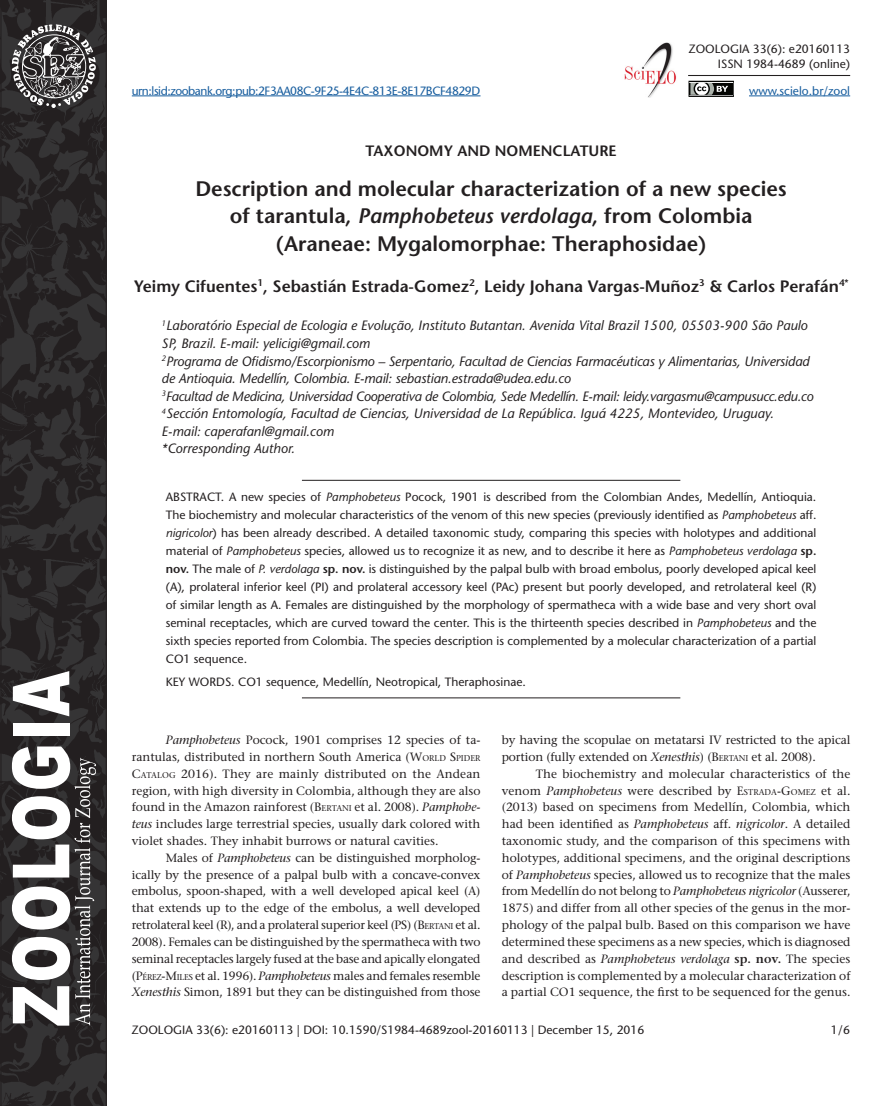
<style>
.page{position:relative;width:893px;height:1106px;background:#fff}
.page>*{position:absolute;margin:0;border:0;box-sizing:border-box;transform-origin:0 0}
._1_Título{font:600 21px/27.3px "Stone Sans";color:#231f20;text-align:center}
._2_Autor{font:600 16.5px "Stone Sans";color:#231f20}
._7_Seções{font:600 15px "Stone Sans";color:#231f20}
._3_Endereço{font:italic 13.5px/17.5px "Stone Sans";letter-spacing:-.01em;color:#231f20}
._6_Corpo_do_texto{font:12px/16.8px "Stone Serif";letter-spacing:-.01em;color:#231f20;text-align:justify}
._4_Abstract{font:12px/18px "Stone Sans";color:#231f20;text-align:justify}
.Header_autor{font:12px "Stone Sans";color:#231f20}
._14_Legendas{font:12px "Stone Sans";letter-spacing:-.035em;color:#175d9e}
._5_Key_words{font:12px "Stone Sans";color:#231f20}
.Header_título{font:12px "Stone Sans";color:#231f20}
.Header_título-2{font:12px "Stone Sans";color:#175d9e}
.s1{font-style:italic}
.s2{font-weight:600}
.s3{font-style:inherit}
.s4{font-size:8.4px}
</style>
<div class="page">
<div style="left:688px;top:81px;width:46px;height:16px;border:1px solid #040503"></div>
<div style="left:690px;top:83px;width:43px;height:12px;background:#040503"></div>
<svg style="left:690px;top:83px;width:38px;height:12px"></svg>
<hr style="left:688px;top:75px;width:162px;height:1px;background:#231f20">
<hr style="left:749px;top:96px;width:101px;height:1px;background:#175d9e">
<img style="left:624px;top:43px;width:53px;height:55px">
<svg style="left:0;top:0;width:107px;height:1106px;background:#2b2829"></svg>
<svg style="left:12px;top:24px;width:84px;height:84px;background:#615f60"></svg>
<svg style="left:12px;top:746px;width:84px;height:279px"></svg>
<div style="left:13px;top:723px;width:56px;height:13px;background:#fff"></div>
<svg style="left:13px;top:671px;width:56px;height:45px"></svg>
<hr style="left:302px;top:480px;width:378px;height:1px;background:#231f20">
<hr style="left:302px;top:697px;width:378px;height:1px;background:#231f20">
<hr style="left:132px;top:96px;width:348px;height:1px;background:#175d9e">
<p class="_14_Legendas" style="left:132px;top:83px;width:350px">urn:lsid:zoobank.org:pub:2F3AA08C-9F25-4E4C-813E-8E17BCF4829D</p>
<p class="Header_título" style="left:688px;top:42px;width:163px">ZOOLOGIA 33(6): e20160113</p>
<p class="Header_título" style="left:718px;top:56px;width:134px">ISSN 1984-4689 (online)</p>
<p class="Header_título-2" style="left:749px;top:83px;width:103px">www.scielo.br/zool</p>
<p class="_7_Seções" style="left:366px;top:142px;width:253px">TAXONOMY AND NOMENCLATURE</p>
<p class="_1_Título" style="left:195px;top:175px;width:593px">Description and molecular characterization of a new species of tarantula, <span class="s1">Pamphobeteus verdolaga</span>, from Colombia (Araneae: Mygalomorphae: Theraphosidae)</p>
<p class="_2_Autor" style="left:134px;top:276px;width:716px">Yeimy Cifuentes<sup>1</sup>, Sebastián Estrada-Gomez<sup>2</sup>, Leidy Johana Vargas-Muñoz<sup>3</sup> &amp; Carlos Perafán<sup>4*</sup></p>
<p class="_3_Endereço" style="left:162px;top:317px;width:648px"><sup>1</sup>Laboratório Especial de Ecologia e Evolução, Instituto Butantan. Avenida Vital Brazil 1500, 05503-900 São Paulo<br>SP, Brazil. E-mail: yelicigi@gmail.com</p>
<p class="_3_Endereço" style="left:162px;top:352px;width:649px"><sup>2</sup>Programa de Ofidismo/Escorpionismo – Serpentario, Facultad de Ciencias Farmacéuticas y Alimentarias, Universidad de Antioquia. Medellín, Colombia. E-mail: sebastian.estrada@udea.edu.co</p>
<p class="_3_Endereço" style="left:162px;top:387px;width:653px"><sup>3</sup>Facultad de Medicina, Universidad Cooperativa de Colombia, Sede Medellín. E-mail: leidy.vargasmu@campusucc.edu.co</p>
<p class="_3_Endereço" style="left:162px;top:405px;width:614px"><sup>4</sup>Sección Entomología, Facultad de Ciencias, Universidad de La República. Iguá 4225, Montevideo, Uruguay.<br>E-mail: caperafanl@gmail.com</p>
<p class="_3_Endereço" style="left:162px;top:440px;width:135px">*Corresponding Author.</p>
<p class="_4_Abstract" style="left:166px;top:488px;width:652px">ABSTRACT. A new species of <span class="s1">Pamphobeteus</span> Pocock, 1901 is described from the Colombian Andes, Medellín, Antioquia.<br>The biochemistry and molecular characteristics of the venom of this new species (previously identified as <span class="s1">Pamphobeteus</span> aff. <span class="s1">nigricolor</span>) has been already described. A detailed taxonomic study, comparing this species with holotypes and additional material of <span class="s1">Pamphobeteus</span> species, allowed us to recognize it as new, and to describe it here as <span class="s1">Pamphobeteus verdolaga</span> <span class="s2">sp. nov.</span> The male of <span class="s1">P. verdolaga</span> <span class="s2">sp. nov.</span> is distinguished by the palpal bulb with broad embolus, poorly developed apical keel (A), prolateral inferior keel (PI) and prolateral accessory keel (PAc) present but poorly developed, and retrolateral keel (R) of similar length as A. Females are distinguished by the morphology of spermatheca with a wide base and very short oval seminal receptacles, which are curved toward the center. This is the thirteenth species described in <span class="s1">Pamphobeteus</span> and the sixth species reported from Colombia. The species description is complemented by a molecular characterization of a partial CO1 sequence.</p>
<p class="_5_Key_words" style="left:166px;top:674px;width:362px">KEY WORDS. CO1 sequence, Medellín, Neotropical, Theraphosinae.</p>
<p class="_6_Corpo_do_texto" style="left:132px;top:731px;width:350px;text-indent:34px"><span class="s1">Pamphobeteus</span> Pocock, 1901 comprises 12 species of ta&shy;rantulas, distributed in northern South America (<span class="s3">W</span><span class="s4">ORLD</span> <span class="s3">S</span><span class="s4">PIDER </span><span class="s3">C</span><span class="s4">ATALOG</span> <span class="s3">2016</span>). They are mainly distributed on the Andean region, with high diversity in Colombia, although they are also found in the Amazon rainforest (<span class="s3">B</span><span class="s4">ERTANI</span> et al. 2008). <span class="s1">Pamphobe&shy;teus</span> includes large terrestrial species, usually dark colored with violet shades. They inhabit burrows or natural cavities.</p>
<p class="_6_Corpo_do_texto" style="left:132px;top:849px;width:350px;text-indent:34px">Males of <span class="s1">Pamphobeteus</span> can be distinguished morpholog&shy;ically by the presence of a palpal bulb with a concave-convex embolus, spoon-shaped, with a well developed apical keel (A) that extends up to the edge of the embolus, a well developed retrolateral keel (R), and a prolateral superior keel (PS) (<span class="s3">B</span><span class="s4">ERTANI</span> et al.<br>2008). Females can be distinguished by the spermatheca with two seminal receptacles largely fused at the base and apically elongated (<span class="s3">P</span><span class="s4">ÉREZ</span><span class="s3">-M</span><span class="s4">ILES</span> et al. 1996). <span class="s1">Pamphobeteus</span> males and females resemble <span class="s1">Xenesthis</span> Simon, 1891 but they can be distinguished from those</p>
<p class="_6_Corpo_do_texto" style="left:502px;top:731px;width:350px">by having the scopulae on metatarsi IV restricted to the apical portion (fully extended on <span class="s1">Xenesthis</span>) (<span class="s3">B</span><span class="s4">ERTANI</span> et al. 2008).</p>
<p class="_6_Corpo_do_texto" style="left:502px;top:765px;width:350px;text-indent:34px">The biochemistry and molecular characteristics of the venom <span class="s1">Pamphobeteus</span> were described by <span class="s3">E</span><span class="s4">STRADA</span><span class="s3">-G</span><span class="s4">OMEZ</span> et al. (2013) based on specimens from Medellín, Colombia, which had been identified as <span class="s1">Pamphobeteus</span> aff. <span class="s1">nigricolor</span>. A detailed taxonomic study, and the comparison of this specimens with holotypes, additional specimens, and the original descriptions of <span class="s1">Pamphobeteus</span> species, allowed us to recognize that the males from Medellín do not belong to <span class="s1">Pamphobeteus nigricolor</span> (Ausserer, 1875) and differ from all other species of the genus in the mor&shy;phology of the palpal bulb. Based on this comparison we have determined these specimens as a new species, which is diagnosed and described as <span class="s1">Pamphobeteus verdolaga</span> <span class="s2">sp. nov.</span> The species description is complemented by a molecular characterization of a partial CO1 sequence, the first to be sequenced for the genus.</p>
<p class="Header_autor" style="left:132px;top:1022px;width:514px">ZOOLOGIA 33(6): e20160113 | DOI: 10.1590/S1984-4689zool-20160113 | December 15, 2016</p>
<p class="Header_título" style="left:831px;top:1022px;width:21px">1/6</p>
</div>
